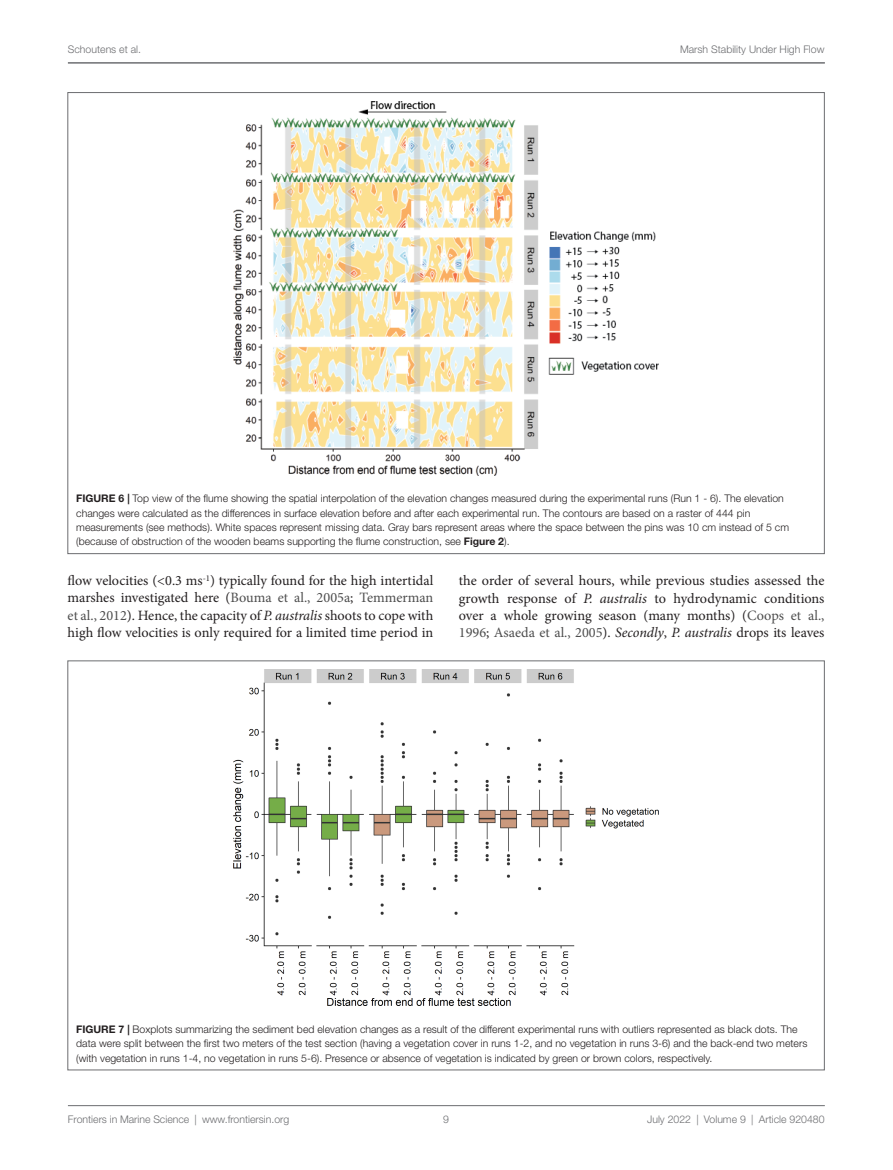
<style>
.page{position:relative;width:893px;height:1170px;background:#fff}
.page>*{position:absolute;margin:0;border:0;box-sizing:border-box;transform-origin:0 0}
.Para{font:14.25px/17.2px "Minion Pro";color:#231f20;text-align:justify}
.FigCaption{font:300 10.5px/14.2px "Helvetica Neue LT Std";color:#231f20}
.t1{font:300 10.5px "Helvetica Neue LT Std";color:#6c6d70}
.s1{font-weight:700}
.s2{color:#4d4d4d}
.s3{font-style:italic}
</style>
<div class="page">
<hr style="left:68px;top:1105px;width:757px;height:1px;background:#6c6d70">
<hr style="left:68px;top:63px;width:757px;height:1px;background:#6c6d70">
<img style="left:233px;top:101px;width:426px;height:374px">
<img style="left:233px;top:669px;width:426px;height:336px">
<p class="t1" style="left:68px;top:43px;width:75px">Schoutens et al.</p>
<p class="t1" style="left:680px;top:43px;width:146px">Marsh Stability Under High Flow</p>
<p class="FigCaption" style="left:76px;top:491px;width:714px"><span class="s1">FIGURE 6 |</span> Top view of the flume showing the spatial interpolation of the elevation changes measured during the experimental runs (Run 1 - 6). The elevation changes were calculated as the differences in surface elevation before and after each experimental run. The contours are based on a raster of 444 pin measurements (see methods). White spaces represent missing data. Gray bars represent areas where the space between the pins was 10 cm instead of 5 cm (because of obstruction of the wooden beams supporting the flume construction, see <span class="s1">Figure 2</span>).</p>
<p class="Para" style="left:68px;top:572px;width:367px">flow velocities (&lt;0.3 ms<sup>-1</sup>) typically found for the high intertidal marshes investigated here (<span class="s2">Bouma et al., 2005a</span>; <span class="s2">Temmerman et al., 2012</span>). Hence, the capacity of <span class="s3">P. australis</span> shoots to cope with high flow velocities is only required for a limited time period in</p>
<p class="Para" style="left:459px;top:572px;width:367px">the order of several hours, while previous studies assessed the growth response of <span class="s3">P. australis</span> to hydrodynamic conditions over a whole growing season (many months) (<span class="s2">Coops et al., 1996</span>; <span class="s2">Asaeda et al., 2005</span>). <span class="s3">Secondly</span>, <span class="s3">P. australis</span> drops its leaves</p>
<p class="FigCaption" style="left:76px;top:1021px;width:733px"><span class="s1">FIGURE 7 |</span> Boxplots summarizing the sediment bed elevation changes as a result of the different experimental runs with outliers represented as black dots. The data were split between the first two meters of the test section (having a vegetation cover in runs 1-2, and no vegetation in runs 3-6) and the back-end two meters (with vegetation in runs 1-4, no vegetation in runs 5-6). Presence or absence of vegetation is indicated by green or brown colors, respectively.</p>
<p class="t1" style="left:68px;top:1112px;width:223px">Frontiers in Marine Science | www.frontiersin.org</p>
<p class="t1" style="left:443px;top:1112px;width:7px">9</p>
<p class="t1" style="left:647px;top:1112px;width:179px">July 2022 | Volume 9 | Article 920480</p>
</div>
